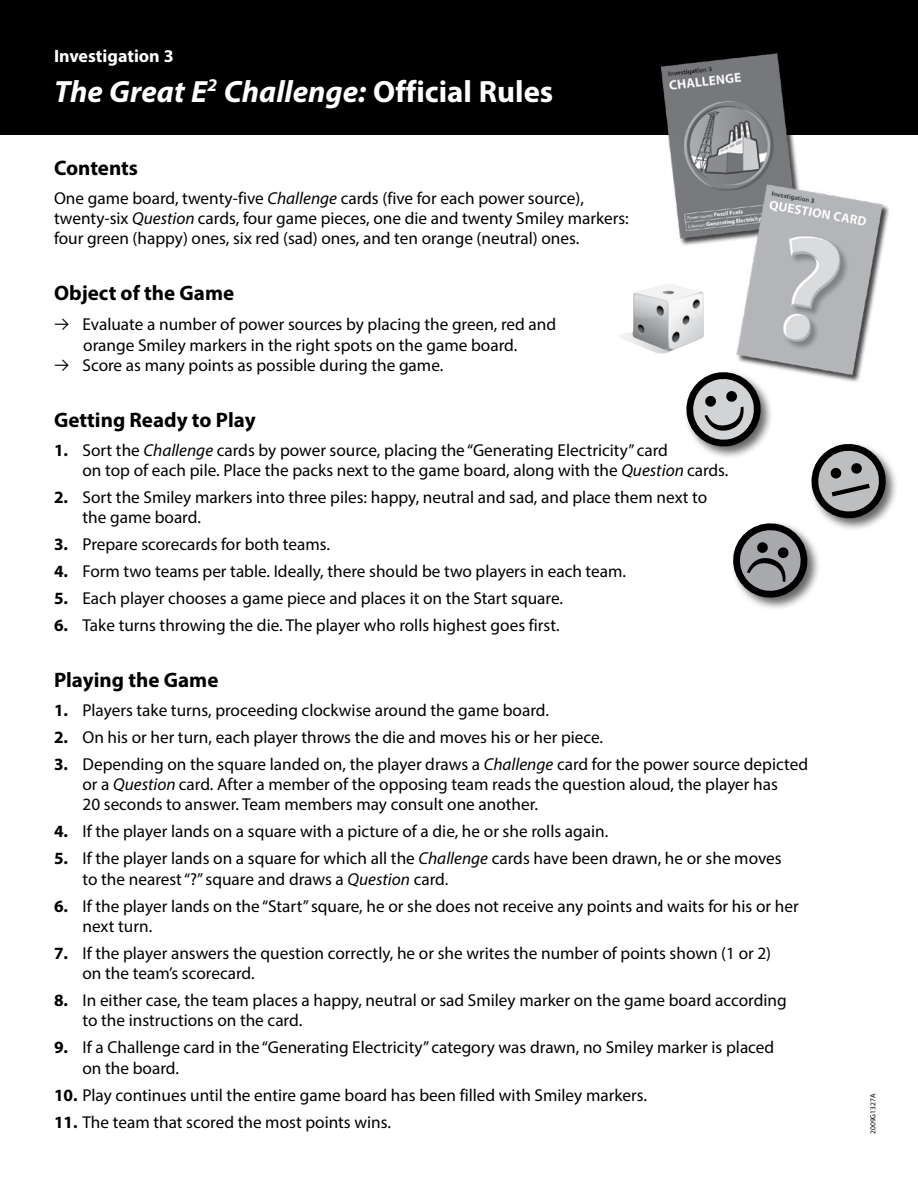
<style>
.page{position:relative;width:918px;height:1188px;background:#fff}
.page>*{position:absolute;margin:0;border:0;box-sizing:border-box;transform-origin:0 0}
.t1{font:italic 700 30.9px "Myriad Pro";color:#fff}
.t2{font:700 21px "Myriad Pro";color:#000}
.t3{font:700 18px "Myriad Pro";color:#fff}
.t4{font:17.25px/20.2px "Myriad Pro";color:#000}
.t5{font:7.5px "Myriad Pro";color:#000}
.s1{font-style:normal}
.s2{font-style:italic}
.s3{font-family:"Klavika Regular Arrows"}
.s4{font-weight:700}
</style>
<div class="page">
<div style="left:0;top:0;width:918px;height:135px;background:#000"></div>
<img style="left:619px;top:290px;width:24px;height:58px">
<div style="left:731px;top:521px;width:90px;height:90px;background:#000;opacity:.6"></div>
<div style="left:809px;top:441px;width:90px;height:90px;background:#000;opacity:.6"></div>
<svg style="left:686px;top:405px;width:200px;height:196px"></svg>
<img style="left:643px;top:53px;width:246px;height:352px">
<p class="t3" style="left:54px;top:44px;width:121px">Investigation 3</p>
<h1 class="t1" style="left:54px;top:71px;width:501px">The Great E<sup>2</sup> Challenge: <span class="s1">Official Rules</span></h1>
<p class="t2" style="left:54px;top:154px;width:86px">Contents</p>
<p class="t4" style="left:54px;top:188px;width:576px">One game board, twenty-five <span class="s2">Challenge</span> cards (five for each power source), twenty-six <span class="s2">Question</span> cards, four game pieces, one die and twenty Smiley markers: four green (happy) ones, six red (sad) ones, and ten orange (neutral) ones.</p>
<p class="t2" style="left:54px;top:280px;width:182px">Object of the Game</p>
<p class="t4" style="left:54px;top:314px;width:504px"><span class="s3">B</span> Evaluate a number of power sources by placing the green, red and</p>
<p class="t4" style="left:83px;top:334px;width:436px">orange Smiley markers in the right spots on the game board.</p>
<p class="t4" style="left:54px;top:355px;width:391px"><span class="s3">B</span> Score as many points as possible during the game.</p>
<p class="t2" style="left:54px;top:406px;width:203px">Getting Ready to Play</p>
<p class="t4" style="left:82px;top:439px;width:647px;text-indent:-28px"><span class="s4">1.</span> Sort the <span class="s2">Challenge</span> cards by power source, placing the “Generating Electricity” card<br>on top of each pile. Place the packs next to the game board, along with the <span class="s2">Question</span> cards.</p>
<p class="t4" style="left:82px;top:487px;width:626px;text-indent:-28px"><span class="s4">2.</span> Sort the Smiley markers into three piles: happy, neutral and sad, and place them next to the game board.</p>
<p class="t4" style="left:54px;top:534px;width:278px"><span class="s4">3.</span> Prepare scorecards for both teams.</p>
<p class="t4" style="left:54px;top:561px;width:574px"><span class="s4">4.</span> Form two teams per table. Ideally, there should be two players in each team.</p>
<p class="t4" style="left:54px;top:588px;width:511px"><span class="s4">5.</span> Each player chooses a game piece and places it on the Start square.</p>
<p class="t4" style="left:54px;top:615px;width:507px"><span class="s4">6.</span> Take turns throwing the die. The player who rolls highest goes first.</p>
<p class="t2" style="left:54px;top:666px;width:166px">Playing the Game</p>
<p class="t4" style="left:54px;top:700px;width:496px"><span class="s4">1.</span> Players take turns, proceeding clockwise around the game board.</p>
<p class="t4" style="left:54px;top:727px;width:551px"><span class="s4">2.</span> On his or her turn, each player throws the die and moves his or her piece.</p>
<p class="t4" style="left:82px;top:754px;width:727px;text-indent:-28px"><span class="s4">3.</span> Depending on the square landed on, the player draws a <span class="s2">Challenge</span> card for the power source depicted or a <span class="s2">Question</span> card. After a member of the opposing team reads the question aloud, the player has<br>20 seconds to answer. Team members may consult one another.</p>
<p class="t4" style="left:54px;top:821px;width:556px"><span class="s4">4.</span> If the player lands on a square with a picture of a die, he or she rolls again.</p>
<p class="t4" style="left:82px;top:848px;width:701px;text-indent:-28px"><span class="s4">5.</span> If the player lands on a square for which all the <span class="s2">Challenge</span> cards have been drawn, he or she moves to the nearest “?” square and draws a <span class="s2">Question</span> card.</p>
<p class="t4" style="left:82px;top:895px;width:718px;text-indent:-28px"><span class="s4">6.</span> If the player lands on the “Start” square, he or she does not receive any points and waits for his or her next turn.</p>
<p class="t4" style="left:82px;top:943px;width:690px;text-indent:-28px"><span class="s4">7.</span> If the player answers the question correctly, he or she writes the number of points shown (1 or 2) on the team’s scorecard.</p>
<p class="t4" style="left:82px;top:990px;width:706px;text-indent:-28px"><span class="s4">8.</span> In either case, the team places a happy, neutral or sad Smiley marker on the game board according to the instructions on the card.</p>
<p class="t4" style="left:82px;top:1037px;width:693px;text-indent:-28px"><span class="s4">9.</span> If a Challenge card in the “Generating Electricity” category was drawn, no Smiley marker is placed on the board.</p>
<p class="t4" style="left:54px;top:1084px;width:595px"><span class="s4">10.</span> Play continues until the entire game board has been filled with Smiley markers.</p>
<p class="t4" style="left:54px;top:1111px;width:338px"><span class="s4">11.</span> The team that scored the most points wins.</p>
<p class="t5" style="left:868px;top:1134px;width:42px;rotate:-90deg">2009G1327A</p>
</div>
